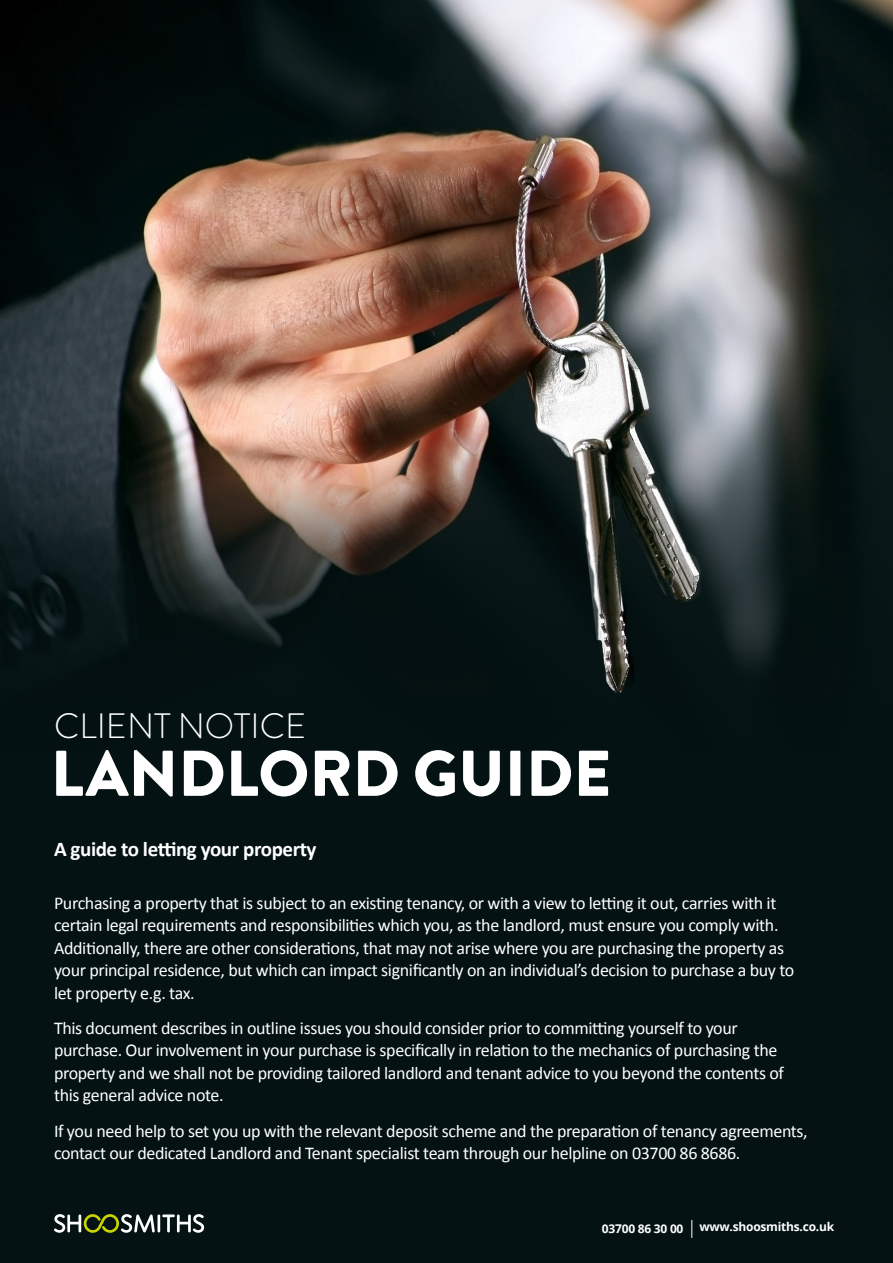
<style>
.page{position:relative;width:893px;height:1263px;background:#fff}
.page>*{position:absolute;margin:0;border:0;box-sizing:border-box;transform-origin:0 0}
.t1{font:900 64.5px "Brandon Grotesque";color:#fff}
.t2{font:300 35.25px "Brandon Grotesque";color:#fff}
.t3{font:700 21px "Calibri";letter-spacing:-.02em;color:#fff}
.t4{font:18px/22.5px "Calibri";letter-spacing:-.02em;color:#fff}
.t5{font:700 12px "Open Sans";letter-spacing:-.02em;color:#fff}
</style>
<div class="page">
<img style="left:0;top:0;width:893px;height:1263px">
<svg style="left:54px;top:1214px;width:150px;height:19px"></svg>
<svg style="left:692px;top:1220px;width:1px;height:18px"></svg>
<h2 class="t2" style="left:54px;top:702px;width:253px">CLIENT NOTICE</h2>
<h1 class="t1" style="left:51px;top:728px;width:562px">LANDLORD GUIDE</h1>
<p class="t3" style="left:54px;top:836px;width:264px">A guide to letting your property</p>
<p class="t4" style="left:54px;top:891px;width:742px">Purchasing a property that is subject to an existing tenancy, or with a view to letting it out, carries with it certain legal requirements and responsibilities which you, as the landlord, must ensure you comply with.<br>Additionally, there are other considerations, that may not arise where you are purchasing the property as your principal residence, but which can impact significantly on an individual’s decision to purchase a buy to let property e.g. tax.</p>
<p class="t4" style="left:54px;top:1017px;width:731px">This document describes in outline issues you should consider prior to committing yourself to your purchase. Our involvement in your purchase is specifically in relation to the mechanics of purchasing the property and we shall not be providing tailored landlord and tenant advice to you beyond the contents of this general advice note.</p>
<p class="t4" style="left:54px;top:1119px;width:755px">If you need help to set you up with the relevant deposit scheme and the preparation of tenancy agreements, contact our dedicated Landlord and Tenant specialist team through our helpline on 03700 86 8686.</p>
<p class="t5" style="left:602px;top:1220px;width:83px">03700 86 30 00</p>
<p class="t5" style="left:699px;top:1219px;width:136px">www.shoosmiths.co.uk</p>
</div>
